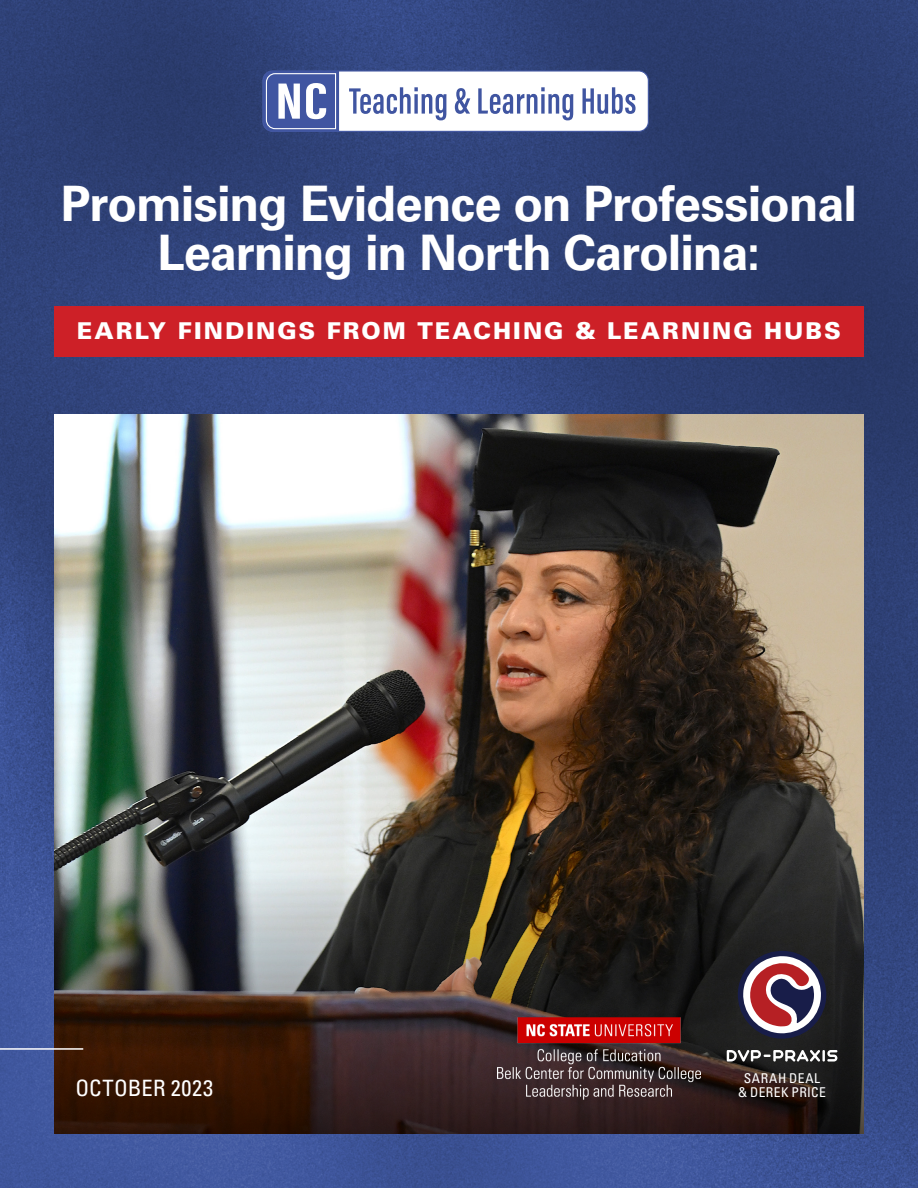
<style>
.page{position:relative;width:918px;height:1188px;background:#fff}
.page>*{position:absolute;margin:0;border:0;box-sizing:border-box;transform-origin:0 0}
.t1{font:700 48.9px/48.9px "Univers LT Std";letter-spacing:-.025em;color:#fff;text-align:center}
.t2{font:900 23.25px "Univers LT Std";letter-spacing:.085em;color:#fff}
.t3{font:condensed 22.5px "Univers LT Std";letter-spacing:.02em;color:#fff}
.t4{font:condensed 13.5px "Univers LT Std";letter-spacing:.035em;color:#fff}
</style>
<div class="page">
<img style="left:0;top:0;width:918px;height:1188px">
<img style="left:54px;top:414px;width:810px;height:456px">
<img style="left:54px;top:870px;width:810px;height:264px">
<div style="left:54px;top:306px;width:810px;height:50px;background:#cd2027"></div>
<hr style="left:0;top:1048px;width:83px;height:2px;background:#fff">
<div style="left:263px;top:71px;width:385px;height:60px;background:#fff;border-radius:10px"></div>
<div style="left:262px;top:70px;width:387px;height:62px;border:1px solid #4055a1;border-radius:10px"></div>
<svg style="left:349px;top:87px;width:97px;height:33px"></svg>
<svg style="left:455px;top:88px;width:15px;height:26px"></svg>
<svg style="left:478px;top:87px;width:95px;height:33px"></svg>
<svg style="left:582px;top:87px;width:54px;height:27px"></svg>
<svg style="left:263px;top:71px;width:76px;height:60px"></svg>
<svg style="left:727px;top:1050px;width:110px;height:12px"></svg>
<svg style="left:737px;top:951px;width:90px;height:89px"></svg>
<img style="left:498px;top:1017px;width:203px;height:83px">
<p class="t1" style="left:61px;top:180px;width:798px">Promising Evidence on Professional<br>Learning in North Carolina:</p>
<p class="t2" style="left:77px;top:316px;width:766px">EARLY FINDINGS FROM TEACHING &amp; LEARNING HUBS</p>
<p class="t3" style="left:75px;top:1074px;width:139px">OCTOBER 2023</p>
<p class="t4" style="left:744px;top:1070px;width:78px">SARAH DEAL</p>
<p class="t4" style="left:738px;top:1083px;width:89px">&amp; DEREK PRICE</p>
</div>
